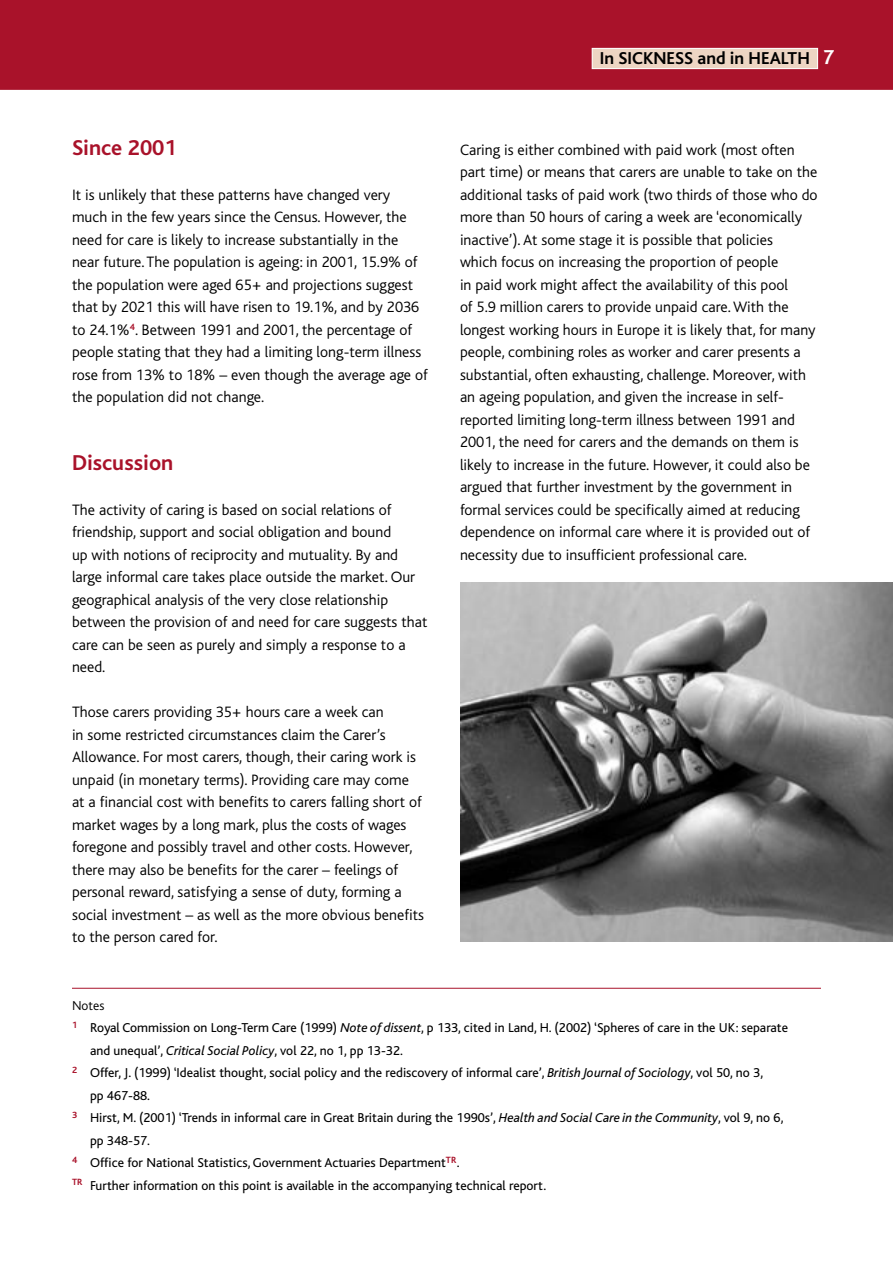
<style>
.page{position:relative;width:893px;height:1263px;background:#fff}
.page>*{position:absolute;margin:0;border:0;box-sizing:border-box;transform-origin:0 0}
.Subhead_2{font:700 22.5px "Bliss";color:#a9122a}
.Folio{font:700 21px "Bliss";color:#fff}
.t1{font:700 18px "Bliss Caps";color:#000}
.Body_text_normal{font:300 15.75px/22.5px "Bliss";color:#000}
.Footnotes_SANS_rule{font:13.5px/22.5px "Bliss";color:#000}
.Footnotes{font:300 13.5px "Bliss";color:#000}
.s1{font-family:"Bliss"}
.s2{font-style:italic}
</style>
<div class="page">
<div style="left:0;top:0;width:893px;height:90px;background:#a9122a"></div>
<hr style="left:72px;top:988px;width:749px;height:1px;background:#a9122a">
<div style="left:592px;top:48px;width:226px;height:21px;background:#edd5c3"></div>
<div style="left:592px;top:48px;width:226px;height:21px;border:1px solid #fff"></div>
<img style="left:460px;top:582px;width:433px;height:359px">
<p class="Subhead_2" style="left:72px;top:136px;width:106px">Since 2001</p>
<p class="Body_text_normal" style="left:72px;top:183px;width:357px">It is unlikely that these patterns have changed very much in the few years since the Census. However, the need for care is likely to increase substantially in the near future. The population is ageing: in 2001, 15.9% of the population were aged 65+ and projections suggest that by 2021 this will have risen to 19.1%, and by 2036 to 24.1%<sup>4</sup>. Between 1991 and 2001, the percentage of people stating that they had a limiting long-term illness rose from 13% to 18% – even though the average age of the population did not change.</p>
<p class="Subhead_2" style="left:72px;top:451px;width:103px">Discussion</p>
<p class="Body_text_normal" style="left:72px;top:498px;width:357px">The activity of caring is based on social relations of friendship, support and social obligation and bound<br>up with notions of reciprocity and mutuality. By and large informal care takes place outside the market. Our geographical analysis of the very close relationship between the provision of and need for care suggests that care can be seen as purely and simply a response to a need.</p>
<p class="Body_text_normal" style="left:72px;top:701px;width:354px">Those carers providing 35+ hours care a week can<br>in some restricted circumstances claim the Carer’s Allowance. For most carers, though, their caring work is unpaid (in monetary terms). Providing care may come at a financial cost with benefits to carers falling short of market wages by a long mark, plus the costs of wages foregone and possibly travel and other costs. However, there may also be benefits for the carer – feelings of personal reward, satisfying a sense of duty, forming a social investment – as well as the more obvious benefits to the person cared for.</p>
<p class="t1" style="left:600px;top:49px;width:211px">I<span class="s1">n</span> SICKNESS <span class="s1">and in</span> HEALTH</p>
<p class="Folio" style="left:823px;top:46px;width:13px">7</p>
<p class="Body_text_normal" style="left:460px;top:138px;width:359px">Caring is either combined with paid work (most often part time) or means that carers are unable to take on the additional tasks of paid work (two thirds of those who do more than 50 hours of caring a week are ‘economically inactive’). At some stage it is possible that policies<br>which focus on increasing the proportion of people<br>in paid work might affect the availability of this pool<br>of 5.9 million carers to provide unpaid care. With the longest working hours in Europe it is likely that, for many people, combining roles as worker and carer presents a substantial, often exhausting, challenge. Moreover, with an ageing population, and given the increase in self&shy;reported limiting long-term illness between 1991 and 2001, the need for carers and the demands on them is likely to increase in the future. However, it could also be argued that further investment by the government in formal services could be specifically aimed at reducing dependence on informal care where it is provided out of necessity due to insufficient professional care.</p>
<p class="Footnotes" style="left:72px;top:998px;width:34px">Notes</p>
<p class="Footnotes_SANS_rule" style="left:90px;top:1017px;width:699px;text-indent:-18px"><sup>1</sup> Royal Commission on Long-Term Care (1999) <span class="s2">Note of dissent</span>, p 133, cited in Land, H. (2002) ‘Spheres of care in the UK: separate and unequal’, <span class="s2">Critical Social Policy</span>, vol 22, no 1, pp 13-32.</p>
<p class="Footnotes_SANS_rule" style="left:90px;top:1062px;width:675px;text-indent:-18px"><sup>2</sup> Offer, J. (1999) ‘Idealist thought, social policy and the rediscovery of informal care’, <span class="s2">British Journal of Sociology</span>, vol 50, no 3, pp 467-88.</p>
<p class="Footnotes_SANS_rule" style="left:90px;top:1107px;width:695px;text-indent:-18px"><sup>3</sup> Hirst, M. (2001) ‘Trends in informal care in Great Britain during the 1990s’, <span class="s2">Health and Social Care in the Community</span>, vol 9, no 6, pp 348-57.</p>
<p class="Footnotes_SANS_rule" style="left:72px;top:1152px;width:389px"><sup>4</sup> Office for National Statistics, Government Actuaries Department<sup>TR</sup>.</p>
<p class="Footnotes_SANS_rule" style="left:72px;top:1174px;width:476px"><sup>TR</sup> Further information on this point is available in the accompanying technical report.</p>
</div>
